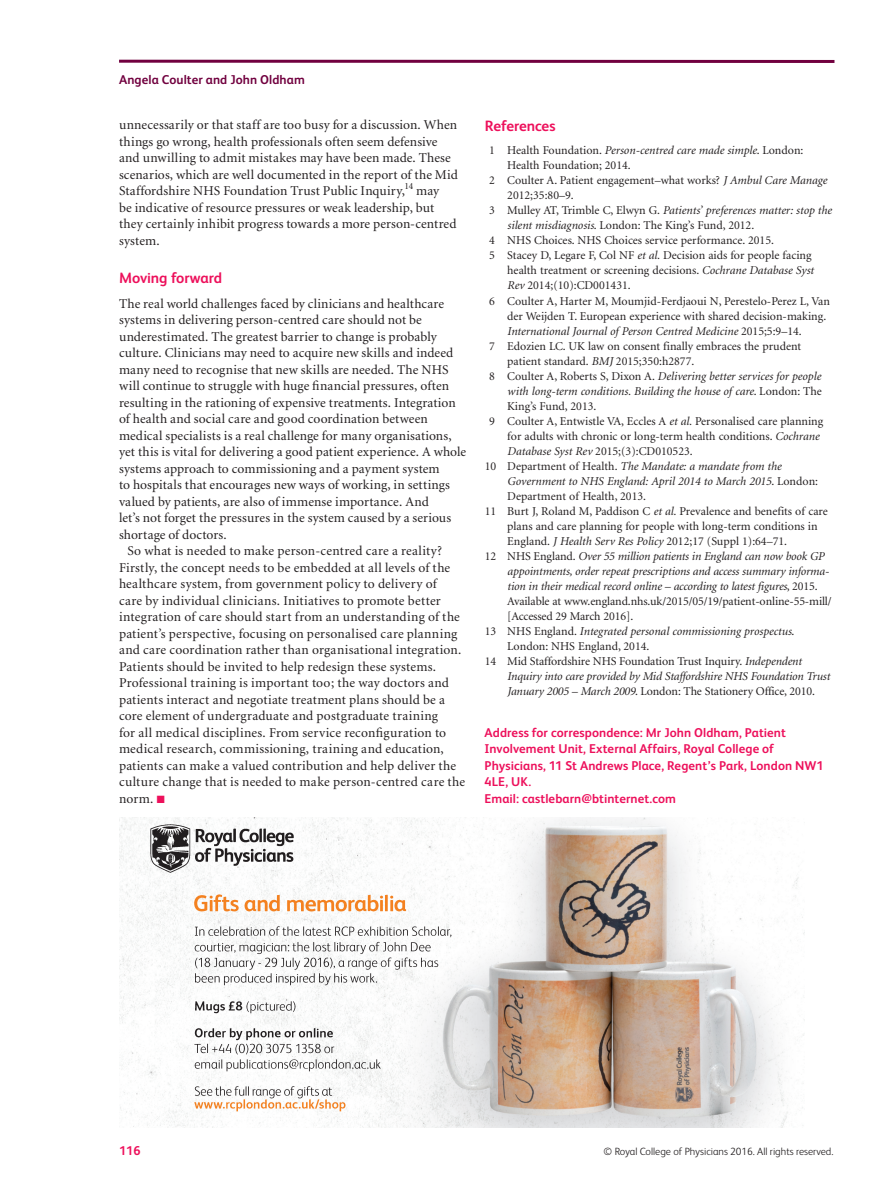
<style>
.page{position:relative;width:893px;height:1191px;background:#fff}
.page>*{position:absolute;margin:0;border:0;box-sizing:border-box;transform-origin:0 0}
.t1{font:700 15px "FS Albert";letter-spacing:-.005em;color:#ed105b}
.t2{font:13.5px/16.5px "Minion";letter-spacing:.01em;color:#231f20}
.t3{font:700 12.75px/16.5px "FS Albert";letter-spacing:.005em;color:#ed105b}
.t4{font:700 12.75px "FS Albert";letter-spacing:.005em;color:#71003f}
.t5{font:12px "Minion";color:#231f20}
.t6{font:italic 12px "Minion";color:#231f20}
.t7{font:300 10.5px "FS Albert";color:#231f20}
.s1{color:#ed105b}
.s2{font-style:normal}
.s3{font-style:italic}
</style>
<div class="page">
<hr style="left:119px;top:60px;width:715px;height:3px;background:#71003f">
<img style="left:119px;top:818px;width:685px;height:309px">
<p class="t4" style="left:119px;top:74px;width:187px">Angela Coulter and John Oldham</p>
<p class="t2" style="left:119px;top:118px;width:340px">unnecessarily or that staff are too busy for a discussion. When things go wrong, health professionals often seem defensive and unwilling to admit mistakes may have been made. These scenarios, which are well documented in the report of the Mid Staffordshire NHS Foundation Trust Public Inquiry, <sup>14</sup> may<br>be indicative of resource pressures or weak leadership, but they certainly inhibit progress towards a more person-centred system.</p>
<p class="t1" style="left:119px;top:271px;width:105px">Moving forward</p>
<p class="t2" style="left:119px;top:296px;width:327px">The real world challenges faced by clinicians and healthcare</p>
<p class="t2" style="left:119px;top:313px;width:304px">systems in delivering person-centred care should not be</p>
<p class="t2" style="left:119px;top:329px;width:319px">underestimated. The greatest barrier to change is probably</p>
<p class="t2" style="left:119px;top:346px;width:336px">culture. Clinicians may need to acquire new skills and indeed</p>
<p class="t2" style="left:119px;top:362px;width:331px">many need to recognise that new skills are needed. The NHS</p>
<p class="t2" style="left:119px;top:379px;width:332px">will continue to struggle with huge financial pressures, often</p>
<p class="t2" style="left:119px;top:395px;width:338px">resulting in the rationing of expensive treatments. Integration</p>
<p class="t2" style="left:119px;top:412px;width:310px">of health and social care and good coordination between</p>
<p class="t2" style="left:119px;top:428px;width:334px">medical specialists is a real challenge for many organisations,</p>
<p class="t2" style="left:119px;top:445px;width:349px">yet this is vital for delivering a good patient experience. A whole</p>
<p class="t2" style="left:119px;top:461px;width:322px">systems approach to commissioning and a payment system</p>
<p class="t2" style="left:119px;top:478px;width:332px">to hospitals that encourages new ways of working, in settings</p>
<p class="t2" style="left:119px;top:494px;width:311px">valued by patients, are also of immense importance. And</p>
<p class="t2" style="left:119px;top:511px;width:334px">let’s not forget the pressures in the system caused by a serious</p>
<p class="t2" style="left:119px;top:527px;width:109px">shortage of doctors.</p>
<p class="t2" style="left:128px;top:544px;width:316px">So what is needed to make person-centred care a reality?</p>
<p class="t2" style="left:119px;top:560px;width:333px">Firstly, the concept needs to be embedded at all levels of the</p>
<p class="t2" style="left:119px;top:577px;width:319px">healthcare system, from government policy to delivery of</p>
<p class="t2" style="left:119px;top:593px;width:323px">care by individual clinicians. Initiatives to promote better</p>
<p class="t2" style="left:119px;top:610px;width:342px">integration of care should start from an understanding of the</p>
<p class="t2" style="left:119px;top:626px;width:340px">patient’s perspective, focusing on personalised care planning</p>
<p class="t2" style="left:119px;top:643px;width:344px">and care coordination rather than organisational integration.</p>
<p class="t2" style="left:119px;top:659px;width:319px">Patients should be invited to help redesign these systems.</p>
<p class="t2" style="left:119px;top:676px;width:331px">Professional training is important too; the way doctors and</p>
<p class="t2" style="left:119px;top:692px;width:327px">patients interact and negotiate treatment plans should be a</p>
<p class="t2" style="left:119px;top:709px;width:321px">core element of undergraduate and postgraduate training</p>
<p class="t2" style="left:119px;top:725px;width:329px">for all medical disciplines. From service reconfiguration to</p>
<p class="t2" style="left:119px;top:742px;width:326px">medical research, commissioning, training and education,</p>
<p class="t2" style="left:119px;top:758px;width:339px">patients can make a valued contribution and help deliver the</p>
<p class="t2" style="left:119px;top:775px;width:348px">culture change that is needed to make person-centred care the</p>
<p class="t2" style="left:119px;top:791px;width:47px">norm. <span class="s1">■</span></p>
<p class="t1" style="left:485px;top:120px;width:72px">References</p>
<p class="t6" style="left:489px;top:146px;width:316px"><span class="s2">1 Health Foundation .</span> Person-centred care made simple <span class="s2">. London :</span></p>
<p class="t5" style="left:507px;top:161px;width:125px">Health Foundation ; 2014 .</p>
<p class="t5" style="left:489px;top:176px;width:339px">2 Coulter A. Patient engagement–what works? <span class="s3">J Ambul Care Manage</span></p>
<p class="t5" style="left:507px;top:191px;width:68px">2012 ; 35 : 80 – 9 .</p>
<p class="t6" style="left:489px;top:206px;width:344px"><span class="s2">3 Mulley AT , Trimble C , Elwyn G .</span> Patients’ preferences matter: stop the</p>
<p class="t5" style="left:507px;top:221px;width:248px"><span class="s3">silent misdiagnosis</span> . London : The King’s Fund , 2012 .</p>
<p class="t5" style="left:489px;top:236px;width:286px">4 NHS Choices . NHS Choices service performance . 2015 .</p>
<p class="t5" style="left:489px;top:251px;width:324px">5 Stacey D , Legare F , Col NF <span class="s3">et al.</span> Decision aids for people facing</p>
<p class="t5" style="left:507px;top:266px;width:308px">health treatment or screening decisions . <span class="s3">Cochrane Database Syst</span></p>
<p class="t5" style="left:507px;top:281px;width:125px"><span class="s3">Rev</span> 2014 ;( 10 ): CD001431 .</p>
<p class="t5" style="left:489px;top:296px;width:342px">6 Coulter A , Harter M , Moumjid-Ferdjaoui N , Perestelo-Perez L , Van</p>
<p class="t5" style="left:507px;top:311px;width:320px">der Weijden T . European experience with shared decision-making .</p>
<p class="t6" style="left:507px;top:326px;width:296px">International Journal of Person Centred Medicine <span class="s2">2015 ; 5 : 9 – 14 .</span></p>
<p class="t5" style="left:489px;top:341px;width:314px">7 Edozien LC. UK law on consent finally embraces the prudent</p>
<p class="t5" style="left:507px;top:356px;width:189px">patient standard . <span class="s3">BMJ</span> 2015 ; 350 : h2877 .</p>
<p class="t6" style="left:489px;top:371px;width:333px"><span class="s2">8 Coulter A , Roberts S , Dixon A .</span> Delivering better services for people</p>
<p class="t6" style="left:507px;top:386px;width:316px">with long-term conditions. Building the house of care <span class="s2">. London : The</span></p>
<p class="t5" style="left:507px;top:401px;width:91px">King’s Fund , 2013 .</p>
<p class="t5" style="left:489px;top:416px;width:336px">9 Coulter A , Entwistle VA , Eccles A <span class="s3">et al.</span> Personalised care planning</p>
<p class="t5" style="left:507px;top:431px;width:314px">for adults with chronic or long-term health conditions . <span class="s3">Cochrane</span></p>
<p class="t5" style="left:507px;top:446px;width:187px"><span class="s3">Database Syst Rev</span> 2015 ;( 3 ): CD010523 .</p>
<p class="t6" style="left:485px;top:461px;width:298px"><span class="s2">10 Department of Health .</span> The Mandate: a mandate from the</p>
<p class="t6" style="left:507px;top:476px;width:312px">Government to NHS England: April 2014 to March 2015 <span class="s2">. London :</span></p>
<p class="t5" style="left:507px;top:491px;width:140px">Department of Health , 2013 .</p>
<p class="t5" style="left:485px;top:506px;width:345px">11 Burt J , Roland M , Paddison C <span class="s3">et al.</span> Prevalence and benefits of care</p>
<p class="t5" style="left:507px;top:521px;width:312px">plans and care planning for people with long-term conditions in</p>
<p class="t5" style="left:507px;top:536px;width:281px">England . <span class="s3">J Health Serv Res Policy</span> 2012 ; 17 ( Suppl 1 ): 64 – 71 .</p>
<p class="t6" style="left:485px;top:551px;width:341px"><span class="s2">12 NHS England .</span> Over 55 million patients in England can now book GP</p>
<p class="t6" style="left:507px;top:566px;width:323px">appointments, order repeat prescriptions and access summary informa-</p>
<p class="t6" style="left:507px;top:581px;width:312px">tion in their medical record online – according to latest figures <span class="s2">, 2015 .</span></p>
<p class="t5" style="left:507px;top:596px;width:326px">Available at www.england.nhs.uk/2015/05/19/patient-online-55-mill/</p>
<p class="t5" style="left:507px;top:611px;width:127px">[ Accessed 29 March 2016 ].</p>
<p class="t6" style="left:485px;top:626px;width:311px"><span class="s2">13 NHS England .</span> Integrated personal commissioning prospectus <span class="s2">.</span></p>
<p class="t5" style="left:507px;top:641px;width:144px">London : NHS England , 2014 .</p>
<p class="t5" style="left:485px;top:656px;width:318px">14 Mid Staffordshire NHS Foundation Trust Inquiry . <span class="s3">Independent</span></p>
<p class="t6" style="left:507px;top:671px;width:324px">Inquiry into care provided by Mid Staffordshire NHS Foundation Trust</p>
<p class="t5" style="left:507px;top:686px;width:309px"><span class="s3">January 2005 – March 2009</span> . London : The Stationery Office , 2010 .</p>
<p class="t3" style="left:485px;top:725px;width:341px">Address for correspondence: Mr John Oldham, Patient Involvement Unit, External Affairs, Royal College of Physicians, 11 St Andrews Place, Regent’s Park, London NW1<br>4LE, UK.<br>Email: castlebarn@btinternet.com</p>
<p class="t3" style="left:119px;top:1143px;width:23px">116</p>
<p class="t7" style="left:604px;top:1147px;width:231px">© Royal College of Physicians 2016. All rights reserved.</p>
</div>
